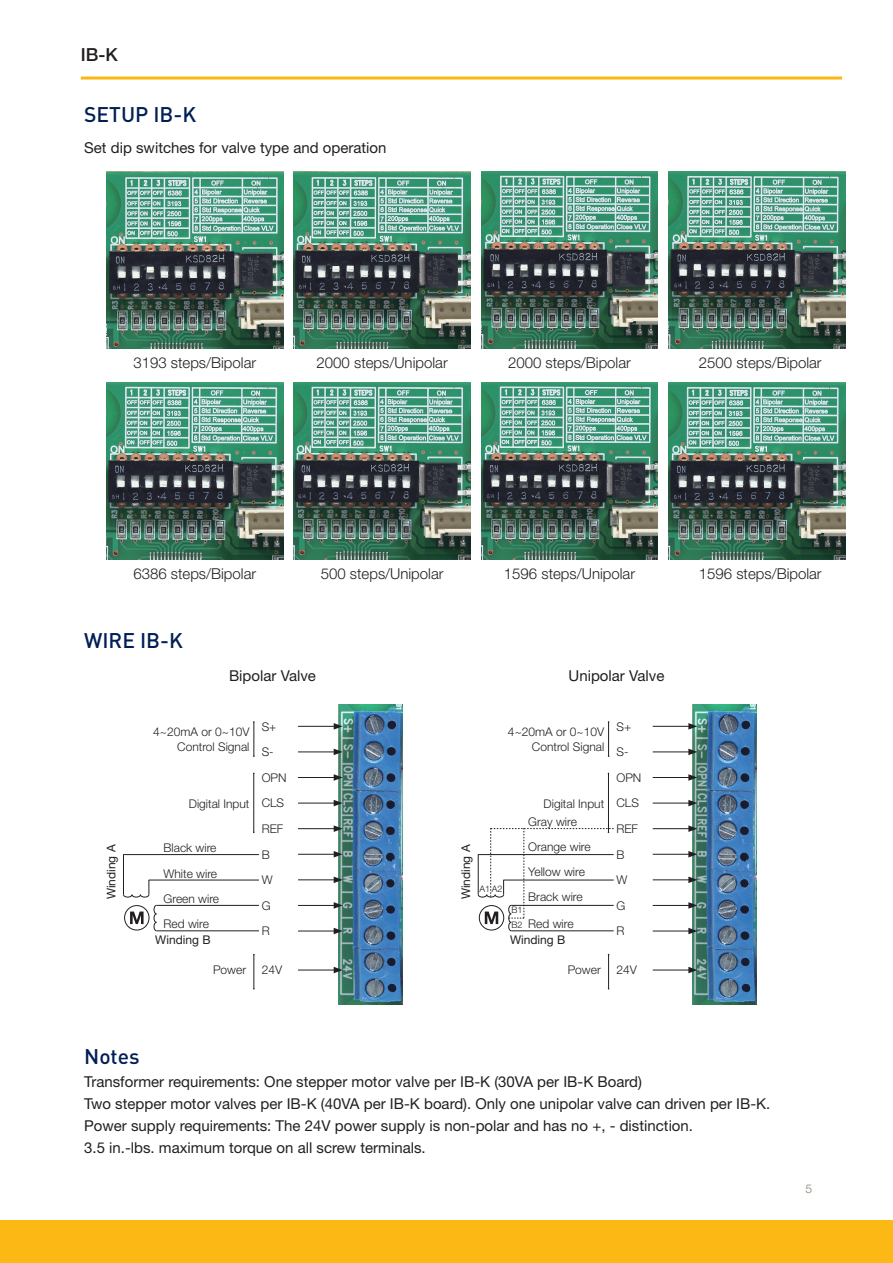
<style>
.page{position:relative;width:893px;height:1263px;background:#fff}
.page>*{position:absolute;margin:0;border:0;box-sizing:border-box;transform-origin:0 0}
.T_Heading3{font:500 21px "DINOT";color:#001f56}
.t1{font:500 18px "Helvetica Neue LT Std";color:#231f20}
.T_Heading4{font:15px "Helvetica Neue LT Std";color:#231f20}
.T_Body_Text{font:300 15px "Helvetica Neue LT Std";color:#231f20}
.T_Body_Text-2{font:300 12px "Helvetica Neue LT Std";color:#231f20}
.T_Body_Text-3{font:12px "Helvetica Neue LT Std";color:#231f20}
.t2{font:300 12px "Helvetica Neue LT Std";color:#887d6e}
.T_Body_Text-4{font:300 9px "Helvetica Neue LT Std";color:#231f20}
</style>
<div class="page">
<hr style="left:81px;top:77px;width:761px;height:3px;background:#fcb814">
<div style="left:0;top:1220px;width:893px;height:43px;background:#fcb814"></div>
<img style="left:106px;top:171px;width:177px;height:177px">
<img style="left:106px;top:383px;width:177px;height:176px">
<img style="left:481px;top:171px;width:177px;height:177px">
<img style="left:481px;top:383px;width:177px;height:176px">
<img style="left:294px;top:171px;width:176px;height:177px">
<img style="left:294px;top:383px;width:176px;height:176px">
<img style="left:668px;top:171px;width:177px;height:177px">
<img style="left:668px;top:383px;width:177px;height:176px">
<img style="left:338px;top:705px;width:65px;height:299px">
<hr style="left:298px;top:726px;width:38px;height:1px;background:#231f20">
<svg style="left:334px;top:723px;width:9px;height:7px"></svg>
<hr style="left:298px;top:854px;width:38px;height:1px;background:#231f20">
<svg style="left:334px;top:851px;width:9px;height:6px"></svg>
<hr style="left:298px;top:752px;width:38px;height:1px;background:#231f20">
<svg style="left:334px;top:749px;width:9px;height:6px"></svg>
<hr style="left:298px;top:879px;width:38px;height:1px;background:#231f20">
<svg style="left:334px;top:876px;width:9px;height:7px"></svg>
<hr style="left:298px;top:777px;width:38px;height:1px;background:#231f20">
<svg style="left:334px;top:774px;width:9px;height:7px"></svg>
<hr style="left:298px;top:905px;width:38px;height:1px;background:#231f20">
<svg style="left:334px;top:902px;width:9px;height:7px"></svg>
<hr style="left:298px;top:803px;width:38px;height:1px;background:#231f20">
<svg style="left:334px;top:800px;width:9px;height:6px"></svg>
<hr style="left:298px;top:931px;width:38px;height:1px;background:#231f20">
<svg style="left:334px;top:928px;width:9px;height:6px"></svg>
<hr style="left:298px;top:970px;width:38px;height:1px;background:#231f20">
<svg style="left:334px;top:967px;width:9px;height:6px"></svg>
<hr style="left:298px;top:828px;width:38px;height:1px;background:#231f20">
<svg style="left:334px;top:825px;width:9px;height:7px"></svg>
<hr style="left:254px;top:722px;width:1px;height:34px;background:#231f20">
<hr style="left:254px;top:954px;width:1px;height:35px;background:#231f20">
<hr style="left:253px;top:773px;width:1px;height:59px;background:#231f20">
<hr style="left:123px;top:854px;width:136px;height:1px;background:#231f20">
<hr style="left:156px;top:905px;width:103px;height:1px;background:#231f20">
<hr style="left:149px;top:880px;width:110px;height:1px;background:#231f20">
<hr style="left:156px;top:930px;width:103px;height:1px;background:#231f20">
<div style="left:124px;top:905px;width:25px;height:25px;border:1px solid #231f20;border-radius:50%"></div>
<svg style="left:130px;top:911px;width:14px;height:13px"></svg>
<svg style="left:154px;top:905px;width:3px;height:26px"></svg>
<svg style="left:123px;top:880px;width:27px;height:17px"></svg>
<hr style="left:123px;top:854px;width:1px;height:40px;background:#231f20">
<img style="left:692px;top:705px;width:65px;height:299px">
<hr style="left:653px;top:726px;width:38px;height:1px;background:#231f20">
<svg style="left:688px;top:723px;width:9px;height:7px"></svg>
<hr style="left:653px;top:854px;width:38px;height:1px;background:#231f20">
<svg style="left:688px;top:851px;width:9px;height:6px"></svg>
<hr style="left:653px;top:752px;width:38px;height:1px;background:#231f20">
<svg style="left:688px;top:749px;width:9px;height:6px"></svg>
<hr style="left:653px;top:879px;width:38px;height:1px;background:#231f20">
<svg style="left:688px;top:876px;width:9px;height:7px"></svg>
<hr style="left:653px;top:777px;width:38px;height:1px;background:#231f20">
<svg style="left:688px;top:774px;width:9px;height:7px"></svg>
<hr style="left:653px;top:905px;width:38px;height:1px;background:#231f20">
<svg style="left:688px;top:902px;width:9px;height:7px"></svg>
<hr style="left:653px;top:803px;width:38px;height:1px;background:#231f20">
<svg style="left:688px;top:800px;width:9px;height:6px"></svg>
<hr style="left:653px;top:931px;width:38px;height:1px;background:#231f20">
<svg style="left:688px;top:928px;width:9px;height:6px"></svg>
<hr style="left:653px;top:970px;width:38px;height:1px;background:#231f20">
<svg style="left:688px;top:967px;width:9px;height:6px"></svg>
<hr style="left:653px;top:828px;width:38px;height:1px;background:#231f20">
<svg style="left:688px;top:825px;width:9px;height:7px"></svg>
<hr style="left:608px;top:722px;width:1px;height:34px;background:#231f20">
<hr style="left:608px;top:954px;width:1px;height:35px;background:#231f20">
<hr style="left:608px;top:773px;width:1px;height:59px;background:#231f20">
<svg style="left:478px;top:828px;width:136px;height:103px"></svg>
<p class="t1" style="left:81px;top:44px;width:39px">IB-K</p>
<p class="T_Heading3" style="left:84px;top:100px;width:114px">SETUP IB-K</p>
<p class="T_Heading4" style="left:84px;top:139px;width:304px">Set dip switches for valve type and operation</p>
<p class="T_Body_Text" style="left:133px;top:353px;width:124px">3193 steps/Bipolar</p>
<p class="T_Body_Text" style="left:317px;top:353px;width:133px">2000 steps/Unipolar</p>
<p class="T_Body_Text" style="left:508px;top:353px;width:124px">2000 steps/Bipolar</p>
<p class="T_Body_Text" style="left:699px;top:353px;width:124px">2500 steps/Bipolar</p>
<p class="T_Body_Text" style="left:133px;top:565px;width:124px">6386 steps/Bipolar</p>
<p class="T_Body_Text" style="left:321px;top:565px;width:124px">500 steps/Unipolar</p>
<p class="T_Body_Text" style="left:504px;top:565px;width:133px">1596 steps/Unipolar</p>
<p class="T_Body_Text" style="left:699px;top:565px;width:124px">1596 steps/Bipolar</p>
<p class="T_Heading3" style="left:84px;top:626px;width:100px">WIRE IB-K</p>
<p class="T_Body_Text-3" style="left:104px;top:899px;width:57px;rotate:-90deg">Winding A</p>
<p class="T_Heading4" style="left:229px;top:667px;width:88px">Bipolar Valve</p>
<p class="T_Body_Text-2" style="left:262px;top:719px;width:16px">S+</p>
<p class="T_Body_Text-2" style="left:262px;top:745px;width:13px">S-</p>
<p class="T_Body_Text-2" style="left:262px;top:770px;width:26px">OPN</p>
<p class="T_Body_Text-2" style="left:262px;top:796px;width:24px">CLS</p>
<p class="T_Body_Text-2" style="left:262px;top:821px;width:23px">REF</p>
<p class="T_Body_Text-2" style="left:262px;top:847px;width:10px">B</p>
<p class="T_Body_Text-2" style="left:262px;top:872px;width:12px">W</p>
<p class="T_Body_Text-2" style="left:262px;top:899px;width:10px">G</p>
<p class="T_Body_Text-2" style="left:262px;top:924px;width:10px">R</p>
<p class="T_Body_Text-2" style="left:262px;top:963px;width:22px">24V</p>
<p class="T_Body_Text-2" style="left:153px;top:724px;width:98px">4~20mA or 0~10V</p>
<p class="T_Body_Text-2" style="left:177px;top:739px;width:74px">Control Signal</p>
<p class="T_Body_Text-2" style="left:189px;top:796px;width:62px">Digital Input</p>
<p class="T_Body_Text-2" style="left:164px;top:841px;width:54px">Black wire</p>
<p class="T_Body_Text-2" style="left:164px;top:866px;width:55px">White wire</p>
<p class="T_Body_Text-2" style="left:164px;top:891px;width:57px">Green wire</p>
<p class="T_Body_Text-2" style="left:164px;top:916px;width:47px">Red wire</p>
<p class="T_Body_Text-2" style="left:213px;top:962px;width:35px">Power</p>
<p class="T_Body_Text-3" style="left:155px;top:933px;width:57px">Winding B</p>
<p class="T_Heading4" style="left:569px;top:667px;width:97px">Unipolar Valve</p>
<p class="T_Body_Text-2" style="left:616px;top:719px;width:16px">S+</p>
<p class="T_Body_Text-2" style="left:616px;top:745px;width:13px">S-</p>
<p class="T_Body_Text-2" style="left:616px;top:770px;width:26px">OPN</p>
<p class="T_Body_Text-2" style="left:616px;top:796px;width:24px">CLS</p>
<p class="T_Body_Text-2" style="left:616px;top:821px;width:23px">REF</p>
<p class="T_Body_Text-2" style="left:616px;top:847px;width:10px">B</p>
<p class="T_Body_Text-2" style="left:616px;top:872px;width:12px">W</p>
<p class="T_Body_Text-2" style="left:616px;top:899px;width:10px">G</p>
<p class="T_Body_Text-2" style="left:616px;top:924px;width:10px">R</p>
<p class="T_Body_Text-2" style="left:616px;top:963px;width:22px">24V</p>
<p class="T_Body_Text-2" style="left:508px;top:724px;width:98px">4~20mA or 0~10V</p>
<p class="T_Body_Text-2" style="left:532px;top:739px;width:74px">Control Signal</p>
<p class="T_Body_Text-2" style="left:544px;top:796px;width:62px">Digital Input</p>
<p class="T_Body_Text-2" style="left:528px;top:839px;width:64px">Orange wire</p>
<p class="T_Body_Text-2" style="left:528px;top:865px;width:58px">Yellow wire</p>
<p class="T_Body_Text-2" style="left:528px;top:890px;width:56px">Brack wire</p>
<p class="T_Body_Text-2" style="left:528px;top:916px;width:47px">Red wire</p>
<p class="T_Body_Text-2" style="left:568px;top:962px;width:35px">Power</p>
<p class="T_Body_Text-2" style="left:528px;top:814px;width:50px">Gray wire</p>
<p class="T_Body_Text-3" style="left:459px;top:899px;width:57px;rotate:-90deg">Winding A</p>
<p class="T_Body_Text-4" style="left:480px;top:884px;width:24px">A1 A2</p>
<p class="T_Body_Text-4" style="left:511px;top:905px;width:13px">B1</p>
<p class="T_Body_Text-4" style="left:511px;top:920px;width:13px">B2</p>
<p class="T_Body_Text-3" style="left:510px;top:933px;width:57px">Winding B</p>
<p class="T_Heading3" style="left:84px;top:1042px;width:57px">Notes</p>
<p class="T_Heading4" style="left:84px;top:1072px;width:559px">Transformer requirements: One stepper motor valve per IB-K (30VA per IB-K Board)</p>
<p class="T_Heading4" style="left:84px;top:1094px;width:688px">Two stepper motor valves per IB-K (40VA per IB-K board). Only one unipolar valve can driven per IB-K.</p>
<p class="T_Heading4" style="left:84px;top:1117px;width:610px">Power supply requirements: The 24V power supply is non-polar and has no +, - distinction.</p>
<p class="T_Heading4" style="left:84px;top:1139px;width:343px">3.5 in.-lbs. maximum torque on all screw terminals.</p>
<p class="t2" style="left:805px;top:1181px;width:8px">5</p>
</div>
